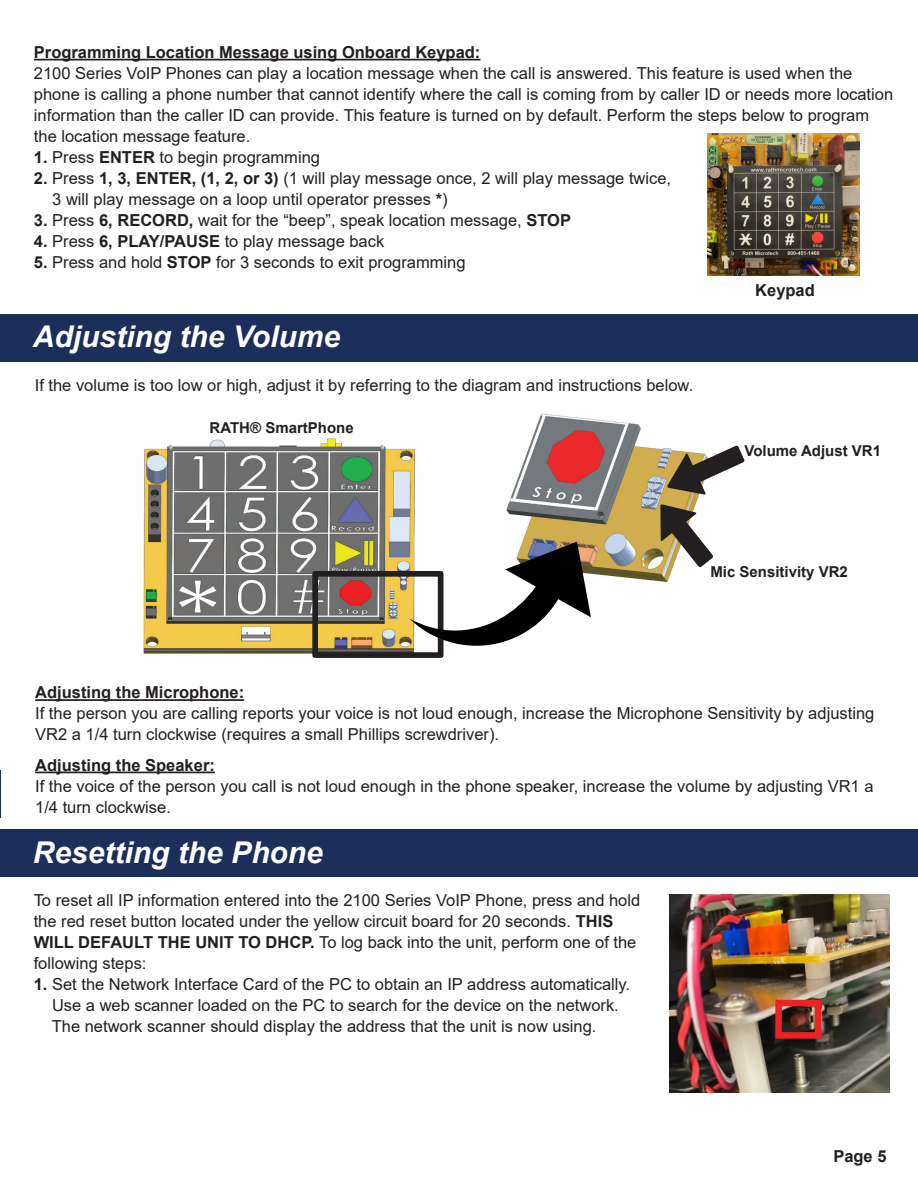
<style>
.page{position:relative;width:918px;height:1188px;background:#fff}
.page>*{position:absolute;margin:0;border:0;box-sizing:border-box;transform-origin:0 0}
.t1{font:italic 700 30px "Arial";color:#fff}
.t2{font:16.5px/21px "Arial";color:#231f20}
.t3{font:700 16.5px "Arial";color:#231f20}
.t4{font:700 15px "Arial";color:#231f20}
.s1{font-weight:700}
</style>
<div class="page">
<hr style="left:34px;top:59px;width:446px;height:1px;background:#231f20">
<hr style="left:0;top:770px;width:1px;height:48px;background:#1c2f5a">
<img style="left:707px;top:133px;width:153px;height:142px">
<div style="left:0;top:314px;width:918px;height:48px;background:#1c2f5a"></div>
<img style="left:506px;top:413px;width:231px;height:170px">
<svg style="left:667px;top:446px;width:78px;height:49px"></svg>
<svg style="left:660px;top:504px;width:53px;height:63px"></svg>
<img style="left:143px;top:438px;width:272px;height:216px">
<div style="left:312px;top:571px;width:131px;height:87px;border:6px solid #231f20"></div>
<svg style="left:409px;top:542px;width:182px;height:113px"></svg>
<hr style="left:35px;top:699px;width:209px;height:2px;background:#231f20">
<hr style="left:35px;top:772px;width:180px;height:1px;background:#231f20">
<div style="left:0;top:830px;width:918px;height:47px;background:#1c2f5a"></div>
<img style="left:670px;top:894px;width:219px;height:199px">
<div style="left:775px;top:1000px;width:46px;height:39px;border:6px solid #ee2123"></div>
<p class="t3" style="left:34px;top:40px;width:448px">Programming Location Message using Onboard Keypad:</p>
<p class="t2" style="left:34px;top:62px;width:861px">2100 Series VoIP Phones can play a location message when the call is answered. This feature is used when the phone is calling a phone number that cannot identify where the call is coming from by caller ID or needs more location information than the caller ID can provide. This feature is turned on by default. Perform the steps below to program the location message feature.</p>
<p class="t2" style="left:34px;top:146px;width:288px"><span class="s1">1.</span> Press <span class="s1">ENTER</span> to begin programming</p>
<p class="t2" style="left:52px;top:167px;width:620px;text-indent:-18px"><span class="s1">2.</span> Press <span class="s1">1, 3, ENTER, (1, 2, or 3)</span> (1 will play message once, 2 will play message twice,<br>3 will play message on a loop until operator presses <span class="s1">*</span>)</p>
<p class="t2" style="left:34px;top:209px;width:539px"><span class="s1">3.</span> Press <span class="s1">6, RECORD,</span> wait for the “beep”, speak location message, <span class="s1">STOP</span></p>
<p class="t2" style="left:34px;top:230px;width:352px"><span class="s1">4.</span> Press <span class="s1">6, PLAY/PAUSE</span> to play message back</p>
<p class="t2" style="left:34px;top:251px;width:433px"><span class="s1">5.</span> Press and hold <span class="s1">STOP</span> for 3 seconds to exit programming</p>
<p class="t3" style="left:755px;top:278px;width:61px">Keypad</p>
<p class="t1" style="left:33px;top:317px;width:309px">Adjusting the Volume</p>
<p class="t2" style="left:35px;top:375px;width:660px">If the volume is too low or high, adjust it by referring to the diagram and instructions below.</p>
<p class="t4" style="left:210px;top:417px;width:146px">RATH® SmartPhone</p>
<p class="t4" style="left:744px;top:440px;width:138px">Volume Adjust VR1</p>
<p class="t4" style="left:710px;top:561px;width:139px">Mic Sensitivity VR2</p>
<p class="t3" style="left:35px;top:681px;width:211px">Adjusting the Microphone:</p>
<p class="t2" style="left:35px;top:703px;width:841px">If the person you are calling reports your voice is not loud enough, increase the Microphone Sensitivity by adjusting<br>VR2 a 1/4 turn clockwise (requires a small Phillips screwdriver).</p>
<p class="t3" style="left:35px;top:753px;width:181px">Adjusting the Speaker:</p>
<p class="t2" style="left:35px;top:775px;width:840px">If the voice of the person you call is not loud enough in the phone speaker, increase the volume by adjusting VR1 a<br>1/4 turn clockwise.</p>
<p class="t1" style="left:33px;top:832px;width:292px">Resetting the Phone</p>
<p class="t2" style="left:34px;top:890px;width:608px">To reset all IP information entered into the 2100 Series VoIP Phone, press and hold the red reset button located under the yellow circuit board for 20 seconds. <span class="s1">THIS WILL DEFAULT THE UNIT TO DHCP.</span> To log back into the unit, perform one of the following steps:</p>
<p class="t2" style="left:34px;top:974px;width:598px"><span class="s1">1.</span> Set the Network Interface Card of the PC to obtain an IP address automatically.</p>
<p class="t2" style="left:52px;top:995px;width:568px">Use a web scanner loaded on the PC to search for the device on the network.</p>
<p class="t2" style="left:52px;top:1016px;width:546px">The network scanner should display the address that the unit is now using.</p>
<p class="t3" style="left:833px;top:1144px;width:55px">Page 5</p>
</div>
